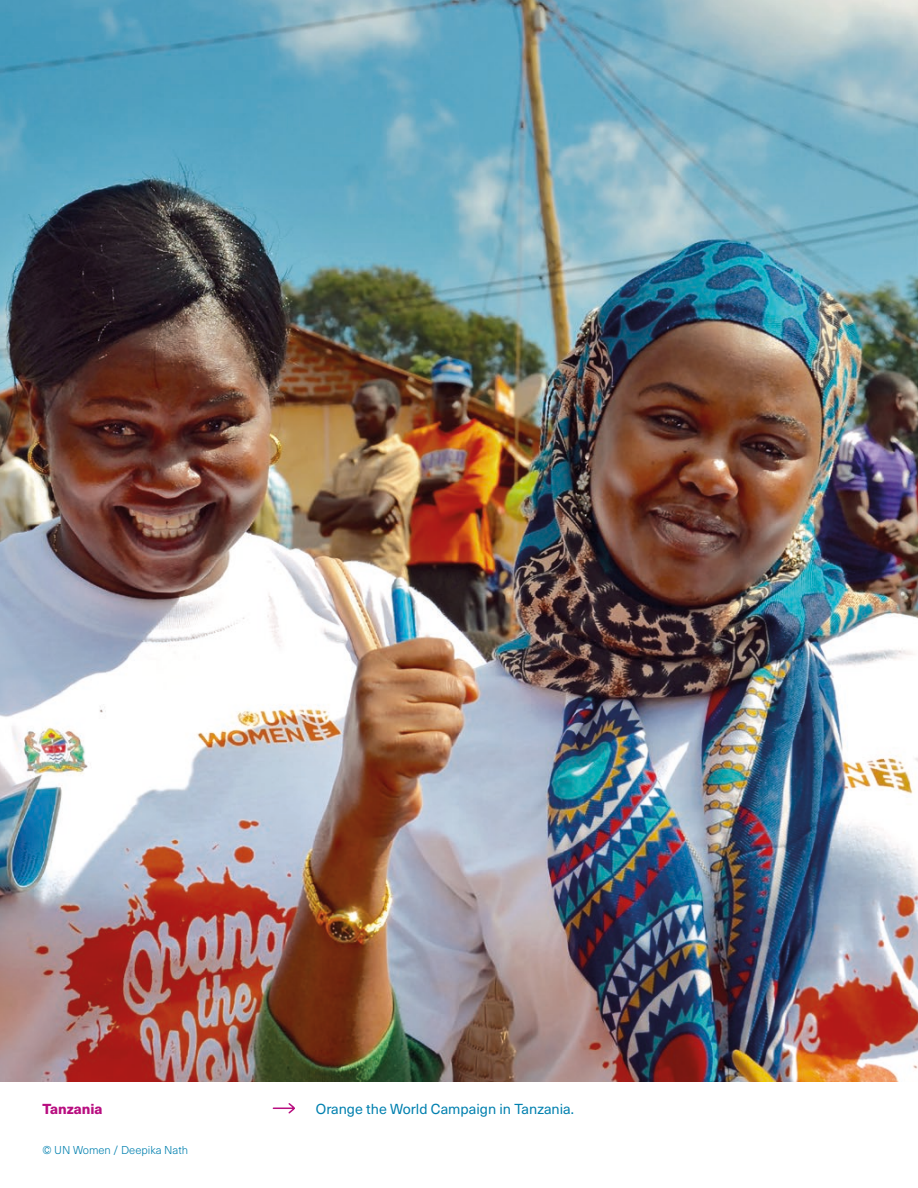
<style>
.page{position:relative;width:918px;height:1188px;background:#fff}
.page>*{position:absolute;margin:0;border:0;box-sizing:border-box;transform-origin:0 0}
.t1{font:14.25px "Neue Haas Unica W1 G";color:#0080af}
.t2{font:800 14.25px "Neue Haas Unica W1 G";color:#b80e80}
.t3{font:300 11.25px "Neue Haas Unica W1 G";color:#0080af}
</style>
<div class="page">
<img style="left:0;top:0;width:918px;height:1082px">
<svg style="left:272px;top:1103px;width:23px;height:11px"></svg>
<p class="t2" style="left:43px;top:1097px;width:62px">Tanzania</p>
<p class="t1" style="left:316px;top:1098px;width:260px">Orange the World Campaign in Tanzania.</p>
<p class="t3" style="left:43px;top:1142px;width:147px">© UN Women / Deepika Nath</p>
</div>
